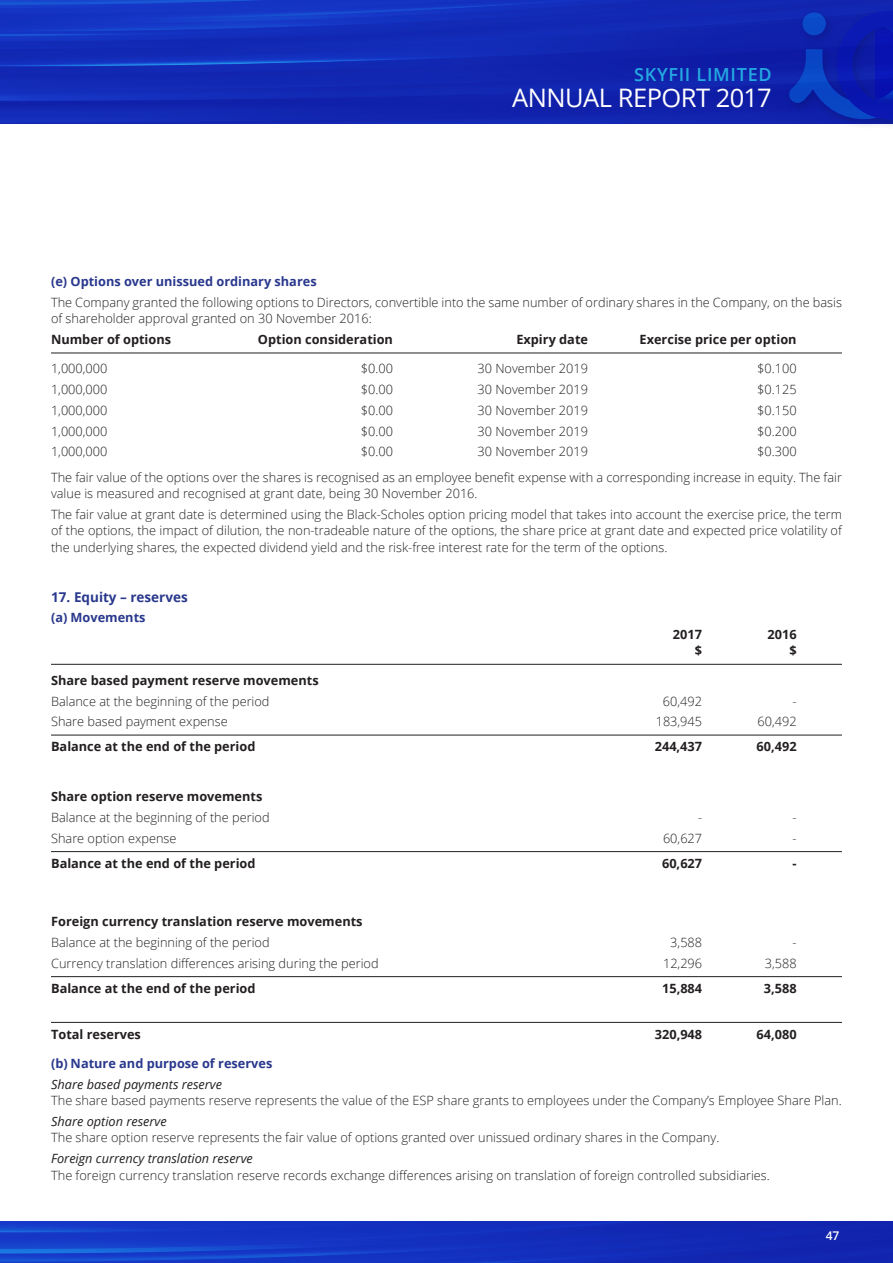
<style>
.page{position:relative;width:893px;height:1263px;background:#fff}
.page>*{position:absolute;margin:0;border:0;box-sizing:border-box;transform-origin:0 0}
.t1{font:25.5px "Open Sans";letter-spacing:-.02em;color:#fff}
.t2{font:600 18px "Open Sans";letter-spacing:.04em;color:#24aae1}
.t3{font:700 13.5px "Open Sans";color:#29388d}
.t4{font:300 12.75px/16.5px "Open Sans";color:#231f20}
.t5{font:700 12.75px "Open Sans";color:#231f20}
.t6{font:700 12.75px "Open Sans";color:#29388d}
.t7{font:italic 12.75px "Open Sans";color:#231f20}
.t8{font:600 12px "Open Sans";color:#fff}
</style>
<div class="page">
<img style="left:0;top:0;width:893px;height:123px">
<img style="left:0;top:1221px;width:893px;height:42px">
<div style="left:784px;top:5px;width:109px;height:126px;background:#231f20;opacity:.45"></div>
<svg style="left:788px;top:10px;width:105px;height:110px"></svg>
<hr style="left:51px;top:353px;width:791px;height:1px;background:#231f20">
<hr style="left:51px;top:664px;width:791px;height:1px;background:#231f20">
<hr style="left:51px;top:735px;width:791px;height:1px;background:#231f20">
<hr style="left:51px;top:851px;width:791px;height:1px;background:#231f20">
<hr style="left:51px;top:976px;width:791px;height:1px;background:#231f20">
<hr style="left:51px;top:1022px;width:791px;height:1px;background:#231f20">
<h2 class="t2" style="left:634px;top:62px;width:139px">Skyfii Limited</h2>
<h1 class="t1" style="left:512px;top:80px;width:261px">ANNUAL REPORT 2017</h1>
<p class="t6" style="left:51px;top:273px;width:267px">(e) Options over unissued ordinary shares</p>
<p class="t4" style="left:51px;top:294px;width:792px">The Company granted the following options to Directors, convertible into the same number of ordinary shares in the Company, on the basis of shareholder approval granted on 30 November 2016:</p>
<p class="t5" style="left:51px;top:331px;width:122px">Number of options</p>
<p class="t5" style="left:258px;top:331px;width:137px">Option consideration</p>
<p class="t5" style="left:516px;top:331px;width:73px">Expiry date</p>
<p class="t5" style="left:640px;top:331px;width:158px">Exercise price per option</p>
<p class="t4" style="left:51px;top:360px;width:58px">1,000,000</p>
<p class="t4" style="left:361px;top:360px;width:34px">$0.00</p>
<p class="t4" style="left:477px;top:360px;width:112px">30 November 2019</p>
<p class="t4" style="left:757px;top:360px;width:41px">$0.100</p>
<p class="t4" style="left:51px;top:381px;width:58px">1,000,000</p>
<p class="t4" style="left:361px;top:381px;width:34px">$0.00</p>
<p class="t4" style="left:477px;top:381px;width:112px">30 November 2019</p>
<p class="t4" style="left:757px;top:381px;width:41px">$0.125</p>
<p class="t4" style="left:51px;top:402px;width:58px">1,000,000</p>
<p class="t4" style="left:361px;top:402px;width:34px">$0.00</p>
<p class="t4" style="left:477px;top:402px;width:112px">30 November 2019</p>
<p class="t4" style="left:757px;top:402px;width:41px">$0.150</p>
<p class="t4" style="left:51px;top:422px;width:58px">1,000,000</p>
<p class="t4" style="left:361px;top:422px;width:34px">$0.00</p>
<p class="t4" style="left:477px;top:422px;width:112px">30 November 2019</p>
<p class="t4" style="left:757px;top:422px;width:41px">$0.200</p>
<p class="t4" style="left:51px;top:443px;width:58px">1,000,000</p>
<p class="t4" style="left:361px;top:443px;width:34px">$0.00</p>
<p class="t4" style="left:477px;top:443px;width:112px">30 November 2019</p>
<p class="t4" style="left:51px;top:439px;width:792px;line-height:25px;text-indent:706px">$0.300<br>The fair value of the options over the shares is recognised as an employee benefit expense with a corresponding increase in equity. The fair</p>
<p class="t4" style="left:51px;top:483px;width:792px;line-height:20.7px">value is measured and recognised at grant date, being 30 November 2016.<br>The fair value at grant date is determined using the Black-Scholes option pricing model that takes into account the exercise price, the term</p>
<p class="t4" style="left:51px;top:522px;width:792px">of the options, the impact of dilution, the non-tradeable nature of the options, the share price at grant date and expected price volatility of the underlying shares, the expected dividend yield and the risk-free interest rate for the term of the options.</p>
<p class="t3" style="left:51px;top:587px;width:138px">17. Equity – reserves</p>
<p class="t6" style="left:51px;top:609px;width:96px">(a) Movements</p>
<p class="t5" style="left:673px;top:625px;width:31px">2017</p>
<p class="t5" style="left:767px;top:625px;width:31px">2016</p>
<p class="t5" style="left:695px;top:642px;width:9px">$</p>
<p class="t5" style="left:789px;top:642px;width:9px">$</p>
<p class="t5" style="left:51px;top:671px;width:269px">Share based payment reserve movements</p>
<p class="t4" style="left:51px;top:692px;width:220px">Balance at the beginning of the period</p>
<p class="t4" style="left:663px;top:692px;width:41px">60,492</p>
<p class="t4" style="left:792px;top:692px;width:6px">-</p>
<p class="t4" style="left:51px;top:713px;width:178px">Share based payment expense</p>
<p class="t4" style="left:656px;top:713px;width:48px">183,945</p>
<p class="t4" style="left:757px;top:713px;width:41px">60,492</p>
<p class="t5" style="left:51px;top:738px;width:206px">Balance at the end of the period</p>
<p class="t5" style="left:655px;top:738px;width:49px">244,437</p>
<p class="t5" style="left:757px;top:738px;width:42px">60,492</p>
<p class="t5" style="left:51px;top:788px;width:213px">Share option reserve movements</p>
<p class="t4" style="left:51px;top:809px;width:220px">Balance at the beginning of the period</p>
<p class="t4" style="left:698px;top:809px;width:6px">-</p>
<p class="t4" style="left:792px;top:809px;width:6px">-</p>
<p class="t4" style="left:51px;top:829px;width:127px">Share option expense</p>
<p class="t4" style="left:663px;top:829px;width:41px">60,627</p>
<p class="t4" style="left:793px;top:829px;width:6px">-</p>
<p class="t5" style="left:51px;top:854px;width:206px">Balance at the end of the period</p>
<p class="t5" style="left:662px;top:854px;width:42px">60,627</p>
<p class="t5" style="left:793px;top:854px;width:6px">-</p>
<p class="t5" style="left:51px;top:913px;width:313px">Foreign currency translation reserve movements</p>
<p class="t4" style="left:51px;top:934px;width:220px">Balance at the beginning of the period</p>
<p class="t4" style="left:670px;top:934px;width:33px">3,588</p>
<p class="t4" style="left:793px;top:934px;width:6px">-</p>
<p class="t4" style="left:51px;top:955px;width:329px">Currency translation differences arising during the period</p>
<p class="t4" style="left:663px;top:955px;width:41px">12,296</p>
<p class="t4" style="left:765px;top:955px;width:33px">3,588</p>
<p class="t5" style="left:51px;top:979px;width:206px">Balance at the end of the period</p>
<p class="t5" style="left:662px;top:979px;width:42px">15,884</p>
<p class="t5" style="left:764px;top:979px;width:34px">3,588</p>
<p class="t5" style="left:51px;top:1025px;width:91px">Total reserves</p>
<p class="t5" style="left:655px;top:1025px;width:49px">320,948</p>
<p class="t5" style="left:757px;top:1025px;width:42px">64,080</p>
<p class="t6" style="left:51px;top:1054px;width:223px">(b) Nature and purpose of reserves</p>
<p class="t7" style="left:51px;top:1075px;width:173px">Share based payments reserve</p>
<p class="t4" style="left:51px;top:1092px;width:792px">The share based payments reserve represents the value of the ESP share grants to employees under the Company’s Employee Share Plan.</p>
<p class="t7" style="left:51px;top:1112px;width:117px">Share option reserve</p>
<p class="t4" style="left:51px;top:1129px;width:670px">The share option reserve represents the fair value of options granted over unissued ordinary shares in the Company.</p>
<p class="t7" style="left:51px;top:1150px;width:203px">Foreign currency translation reserve</p>
<p class="t4" style="left:51px;top:1166px;width:720px">The foreign currency translation reserve records exchange differences arising on translation of foreign controlled subsidiaries.</p>
<p class="t8" style="left:826px;top:1228px;width:15px">47</p>
</div>
